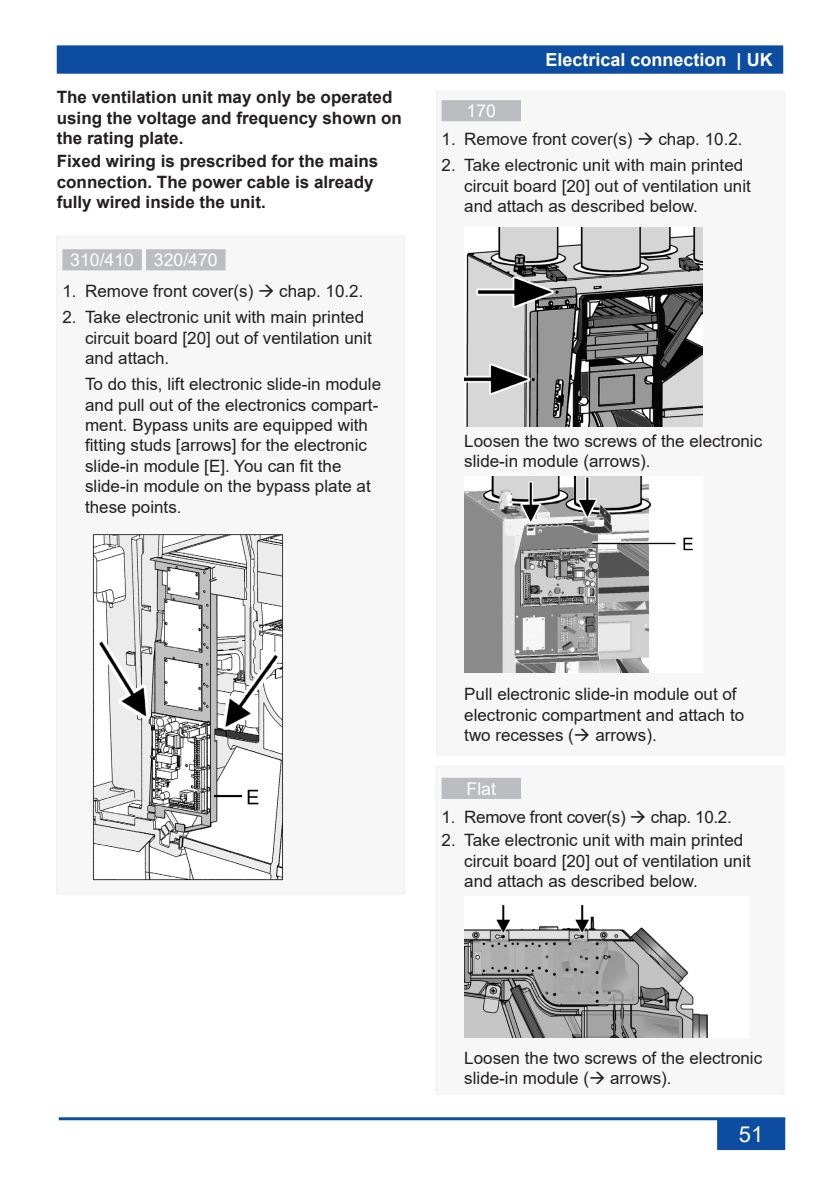
<style>
.page{position:relative;width:840px;height:1191px;background:#fff}
.page>*{position:absolute;margin:0;border:0;box-sizing:border-box;transform-origin:0 0}
.t1{font:22px "Arial";color:#fff}
.t2{font:700 18px "Arial";color:#fff}
.t3{font:17.6px "Arial";color:#fff}
.t4{font:17px/20.4px "Arial";color:#231f20}
.t5{font:700 17px/20.4px "Arial";color:#231f20}
.t6{font:17px "Arial";letter-spacing:-.02em;color:#231f20}
</style>
<div class="page">
<div style="left:58px;top:46px;width:723px;height:27px;background:#0d4da1"></div>
<div style="left:57px;top:45px;width:725px;height:29px;border:2px solid #0d4da1"></div>
<hr style="left:59px;top:1117px;width:725px;height:3px;background:#0d4da1">
<div style="left:717px;top:1119px;width:66px;height:30px;background:#0d4da1"></div>
<div style="left:716px;top:1118px;width:68px;height:32px;border:2px solid #0d4da1"></div>
<div style="left:435px;top:765px;width:349px;height:329px;background:#f7f7f8"></div>
<div style="left:56px;top:235px;width:349px;height:659px;background:#f7f7f8"></div>
<div style="left:435px;top:91px;width:349px;height:664px;background:#f7f7f8"></div>
<div style="left:63px;top:250px;width:78px;height:19px;background:#bcbdc0"></div>
<div style="left:62px;top:249px;width:80px;height:21px;border:2px solid #bcbdc0"></div>
<div style="left:147px;top:250px;width:77px;height:19px;background:#bcbdc0"></div>
<div style="left:146px;top:249px;width:79px;height:21px;border:2px solid #bcbdc0"></div>
<img style="left:92px;top:534px;width:191px;height:346px">
<div style="left:442px;top:101px;width:77px;height:19px;background:#bcbdc0"></div>
<div style="left:441px;top:100px;width:79px;height:21px;border:2px solid #bcbdc0"></div>
<img style="left:464px;top:227px;width:238px;height:199px">
<img style="left:464px;top:476px;width:229px;height:196px">
<div style="left:442px;top:779px;width:77px;height:19px;background:#bcbdc0"></div>
<div style="left:441px;top:778px;width:79px;height:21px;border:2px solid #bcbdc0"></div>
<img style="left:464px;top:905px;width:244px;height:132px">
<p class="t5" style="left:57px;top:87px;width:346px">The ventilation unit may only be operated using the voltage and frequency shown on the rating plate.</p>
<p class="t5" style="left:57px;top:151px;width:323px">Fixed wiring is prescribed for the mains connection. The power cable is already fully wired inside the unit.</p>
<p class="t3" style="left:70px;top:248px;width:149px">310/410 320/470</p>
<p class="t4" style="left:62px;top:281px;width:302px">1. Remove front cover(s) → chap. 10.2.</p>
<p class="t4" style="left:85px;top:307px;width:288px;text-indent:-23px">2. Take electronic unit with main printed circuit board [20] out of ventilation unit and attach.</p>
<p class="t4" style="left:85px;top:374px;width:297px">To do this, lift electronic slide-in module and pull out of the electronics compart&shy;ment. Bypass units are equipped with fitting studs [arrows] for the electronic slide-in module [E]. You can fit the slide-in module on the bypass plate at these points.</p>
<p class="t2" style="left:545px;top:47px;width:229px">Electrical connection | UK</p>
<p class="t3" style="left:466px;top:99px;width:31px">170</p>
<p class="t4" style="left:441px;top:129px;width:302px">1. Remove front cover(s) → chap. 10.2.</p>
<p class="t4" style="left:464px;top:155px;width:288px;text-indent:-23px">2. Take electronic unit with main printed circuit board [20] out of ventilation unit and attach as described below.</p>
<p class="t4" style="left:464px;top:430px;width:299px">Loosen the two screws of the electronic slide-in module (arrows).</p>
<p class="t4" style="left:464px;top:684px;width:281px">Pull electronic slide-in module out of electronic compartment and attach to two recesses (→ arrows).</p>
<p class="t3" style="left:466px;top:776px;width:31px">Flat</p>
<p class="t6" style="left:441px;top:805px;width:291px">1. Remove front cover(s) → chap. 10.2.</p>
<p class="t4" style="left:464px;top:830px;width:288px;text-indent:-23px">2. Take electronic unit with main printed circuit board [20] out of ventilation unit and attach as described below.</p>
<p class="t4" style="left:464px;top:1047px;width:299px">Loosen the two screws of the electronic slide-in module (→ arrows).</p>
<p class="t1" style="left:738px;top:1119px;width:26px">51</p>
</div>
